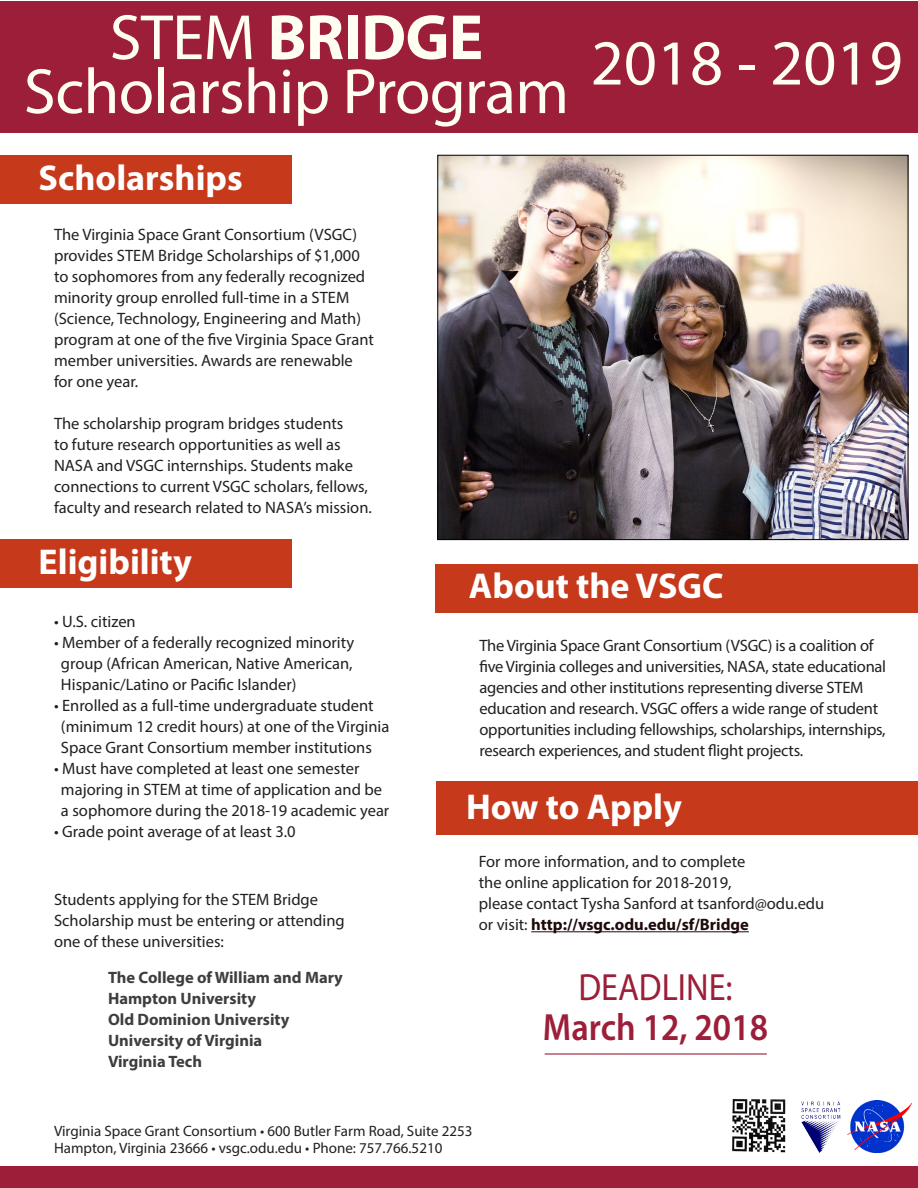
<style>
.page{position:relative;width:918px;height:1188px;background:#fff}
.page>*{position:absolute;margin:0;border:0;box-sizing:border-box;transform-origin:0 0}
.t1{font:64.5px "Myriad Pro";letter-spacing:-.01em;color:#fffef2}
.t2{font:700 64.5px "Myriad Pro";letter-spacing:-.01em;color:#fffef2}
.t3{font:600 38.1px "Myriad Pro";color:#9c1e39;scale:.9 1}
.t4{font:38.1px "Myriad Pro";color:#9c1e39;scale:.9 1}
.t5{font:700 36px "Myriad Pro";color:#fff}
.t6{font:16.5px/21px "Myriad Pro";color:#231f20}
.t7{font:700 16.5px "Myriad Pro";color:#3e3e3f}
.t8{font:700 16.5px "Myriad Pro";color:#1e090b}
.t9{font:15px "Myriad Pro";color:#231f20}
.s1{font-weight:400}
.s2{font-weight:400;color:#231f20}
</style>
<div class="page">
<div style="left:435px;top:564px;width:483px;height:49px;background:#c7391b"></div>
<div style="left:1px;top:155px;width:291px;height:49px;background:#c7391b"></div>
<div style="left:0;top:1px;width:918px;height:131px;background:#9c1e39"></div>
<img style="left:732px;top:1099px;width:54px;height:54px">
<img style="left:802px;top:1101px;width:39px;height:52px">
<img style="left:848px;top:1100px;width:64px;height:53px">
<div style="left:437px;top:782px;width:481px;height:53px;background:#c7391b"></div>
<hr style="left:531px;top:931px;width:218px;height:1px;background:#1e090b">
<div style="left:1px;top:539px;width:291px;height:49px;background:#c7391b"></div>
<hr style="left:545px;top:1053px;width:222px;height:2px;background:#9c1d39">
<div style="left:1px;top:1166px;width:917px;height:22px;background:#9c1e39"></div>
<img style="left:439px;top:157px;width:467px;height:381px">
<p class="t2" style="left:110px;top:-5px;width:375px"><span class="s1">STEM</span> BRIDGE</p>
<p class="t1" style="left:24px;top:52px;width:547px">Scholarship Program</p>
<p class="t5" style="left:39px;top:154px;width:206px">Scholarships</p>
<p class="t6" style="left:54px;top:224px;width:322px">The Virginia Space Grant Consortium (VSGC) provides STEM Bridge Scholarships of $1,000 to sophomores from any federally recognized minority group enrolled full-time in a STEM (Science, Technology, Engineering and Math) program at one of the five Virginia Space Grant member universities. Awards are renewable for one year.</p>
<p class="t6" style="left:54px;top:413px;width:291px">The scholarship program bridges students</p>
<p class="t6" style="left:54px;top:434px;width:319px">to future research opportunities as well as NASA and VSGC internships. Students make connections to current VSGC scholars, fellows, faculty and research related to NASA’s mission.</p>
<p class="t1" style="left:591px;top:23px;width:313px">2018 - 2019</p>
<p class="t5" style="left:38px;top:539px;width:155px">Eligibility</p>
<p class="t6" style="left:54px;top:610px;width:83px">• U.S. citizen</p>
<p class="t6" style="left:54px;top:631px;width:302px">• Member of a federally recognized minority</p>
<p class="t6" style="left:61px;top:652px;width:293px">group (African American, Native American,</p>
<p class="t6" style="left:61px;top:673px;width:237px">Hispanic/Latino or Pacific Islander)</p>
<p class="t6" style="left:54px;top:694px;width:321px">• Enrolled as a full-time undergraduate student</p>
<p class="t6" style="left:61px;top:715px;width:330px">(minimum 12 credit hours) at one of the Virginia</p>
<p class="t6" style="left:61px;top:736px;width:313px">Space Grant Consortium member institutions</p>
<p class="t6" style="left:54px;top:757px;width:307px">• Must have completed at least one semester</p>
<p class="t6" style="left:61px;top:778px;width:323px">majoring in STEM at time of application and be</p>
<p class="t6" style="left:61px;top:799px;width:330px">a sophomore during the 2018-19 academic year</p>
<p class="t6" style="left:54px;top:820px;width:243px">• Grade point average of at least 3.0</p>
<p class="t6" style="left:54px;top:889px;width:266px">Students applying for the STEM Bridge</p>
<p class="t6" style="left:54px;top:910px;width:292px">Scholarship must be entering or attending</p>
<p class="t6" style="left:54px;top:931px;width:172px">one of these universities:</p>
<p class="t7" style="left:108px;top:967px;width:236px">The College of William and Mary</p>
<p class="t7" style="left:108px;top:988px;width:150px">Hampton University</p>
<p class="t7" style="left:108px;top:1009px;width:183px">Old Dominion University</p>
<p class="t7" style="left:108px;top:1030px;width:156px">University of Virginia</p>
<p class="t7" style="left:108px;top:1051px;width:96px">Virginia Tech</p>
<p class="t5" style="left:469px;top:563px;width:256px">About the VSGC</p>
<p class="t6" style="left:479px;top:634px;width:408px">The Virginia Space Grant Consortium (VSGC) is a coalition of five Virginia colleges and universities, NASA, state educational agencies and other institutions representing diverse STEM education and research. VSGC offers a wide range of student opportunities including fellowships, scholarships, internships, research experiences, and student flight projects.</p>
<p class="t5" style="left:466px;top:783px;width:217px">How to Apply</p>
<p class="t6" style="left:479px;top:851px;width:268px">For more information, and to complete</p>
<p class="t6" style="left:479px;top:872px;width:254px">the online application for 2018-2019,</p>
<p class="t6" style="left:479px;top:893px;width:347px">please contact Tysha Sanford at tsanford@odu.edu</p>
<p class="t8" style="left:479px;top:914px;width:272px"><span class="s2">or visit:</span> http://vsgc.odu.edu/sf/Bridge</p>
<p class="t4" style="left:578px;top:964px;width:173px">DEADLINE:</p>
<p class="t3" style="left:543px;top:1002px;width:252px">March 12, 2018</p>
<p class="t9" style="left:54px;top:1122px;width:420px">Virginia Space Grant Consortium • 600 Butler Farm Road, Suite 2253</p>
<p class="t9" style="left:54px;top:1139px;width:390px">Hampton, Virginia 23666 • vsgc.odu.edu • Phone: 757.766.5210</p>
</div>
